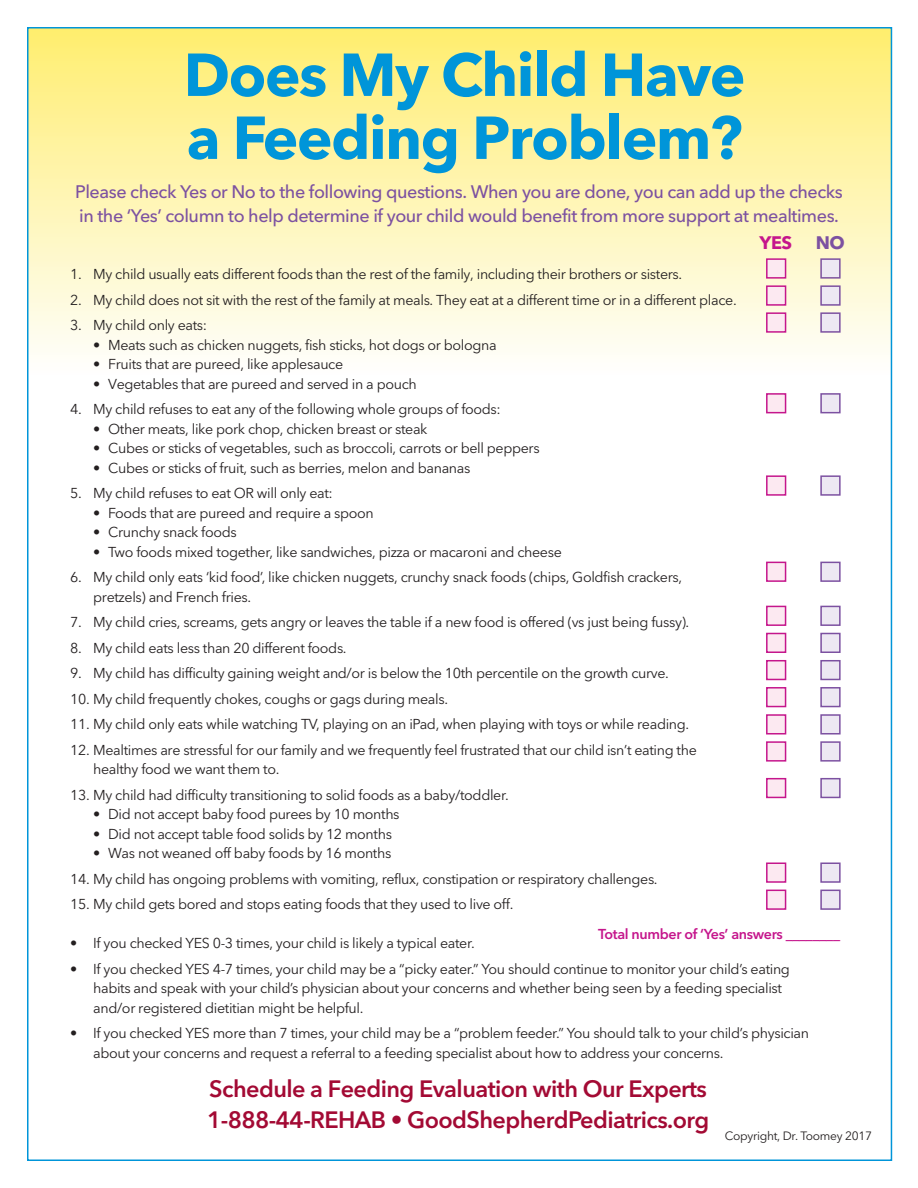
<style>
.page{position:relative;width:918px;height:1188px;background:#fff}
.page>*{position:absolute;margin:0;border:0;box-sizing:border-box;transform-origin:0 0}
.t1{font:700 59.85px/63px "Avenir Next";letter-spacing:-.025em;color:#0095d9}
.t2{font:600 23.4px/31.5px "Avenir Next";letter-spacing:-.025em;color:#a30a34}
.t3{font:500 18px/24px "Avenir Next";letter-spacing:-.025em;color:#7c51a1}
.t4{font:700 18px "Avenir Next";color:#c5168c}
.t5{font:700 18px "Avenir Next";color:#7c51a1}
.t6{font:14.25px/19.5px "Avenir Next";letter-spacing:-.025em;color:#231f20}
.t7{font:600 14.25px "Avenir Next";letter-spacing:-.025em;color:#c5168c}
.t8{font:12px "Avenir Next";letter-spacing:-.025em;color:#231f20}
</style>
<div class="page">
<div style="left:768px;top:260px;width:17px;height:17px;background:#fce9f1"></div>
<div style="left:766px;top:258px;width:20px;height:21px;border:2px solid #c5168c"></div>
<div style="left:822px;top:260px;width:17px;height:17px;background:#ede8f3"></div>
<div style="left:820px;top:258px;width:21px;height:21px;border:2px solid #7c51a1"></div>
<div style="left:768px;top:287px;width:17px;height:17px;background:#fce9f1"></div>
<div style="left:766px;top:285px;width:20px;height:21px;border:2px solid #c5168c"></div>
<div style="left:822px;top:287px;width:17px;height:17px;background:#ede8f3"></div>
<div style="left:820px;top:285px;width:21px;height:21px;border:2px solid #7c51a1"></div>
<div style="left:768px;top:314px;width:17px;height:17px;background:#fce9f1"></div>
<div style="left:766px;top:312px;width:20px;height:21px;border:2px solid #c5168c"></div>
<div style="left:822px;top:314px;width:17px;height:17px;background:#ede8f3"></div>
<div style="left:820px;top:312px;width:21px;height:21px;border:2px solid #7c51a1"></div>
<div style="left:768px;top:864px;width:17px;height:17px;background:#fce9f1"></div>
<div style="left:766px;top:862px;width:20px;height:21px;border:2px solid #c5168c"></div>
<div style="left:822px;top:864px;width:17px;height:17px;background:#ede8f3"></div>
<div style="left:820px;top:862px;width:21px;height:21px;border:2px solid #7c51a1"></div>
<div style="left:768px;top:891px;width:17px;height:17px;background:#fce9f1"></div>
<div style="left:766px;top:890px;width:20px;height:20px;border:2px solid #c5168c"></div>
<div style="left:822px;top:891px;width:17px;height:17px;background:#ede8f3"></div>
<div style="left:820px;top:890px;width:21px;height:20px;border:2px solid #7c51a1"></div>
<div style="left:768px;top:607px;width:17px;height:17px;background:#fce9f1"></div>
<div style="left:766px;top:606px;width:20px;height:20px;border:2px solid #c5168c"></div>
<div style="left:822px;top:607px;width:17px;height:17px;background:#ede8f3"></div>
<div style="left:820px;top:606px;width:21px;height:20px;border:2px solid #7c51a1"></div>
<div style="left:768px;top:634px;width:17px;height:17px;background:#fce9f1"></div>
<div style="left:766px;top:633px;width:20px;height:20px;border:2px solid #c5168c"></div>
<div style="left:822px;top:634px;width:17px;height:17px;background:#ede8f3"></div>
<div style="left:820px;top:633px;width:21px;height:20px;border:2px solid #7c51a1"></div>
<div style="left:768px;top:661px;width:17px;height:18px;background:#fce9f1"></div>
<div style="left:766px;top:660px;width:20px;height:20px;border:2px solid #c5168c"></div>
<div style="left:822px;top:661px;width:17px;height:18px;background:#ede8f3"></div>
<div style="left:820px;top:660px;width:21px;height:20px;border:2px solid #7c51a1"></div>
<div style="left:768px;top:689px;width:17px;height:17px;background:#fce9f1"></div>
<div style="left:766px;top:687px;width:20px;height:20px;border:2px solid #c5168c"></div>
<div style="left:822px;top:689px;width:17px;height:17px;background:#ede8f3"></div>
<div style="left:820px;top:687px;width:21px;height:20px;border:2px solid #7c51a1"></div>
<div style="left:768px;top:716px;width:17px;height:17px;background:#fce9f1"></div>
<div style="left:766px;top:714px;width:20px;height:21px;border:2px solid #c5168c"></div>
<div style="left:822px;top:716px;width:17px;height:17px;background:#ede8f3"></div>
<div style="left:820px;top:714px;width:21px;height:21px;border:2px solid #7c51a1"></div>
<div style="left:768px;top:743px;width:17px;height:17px;background:#fce9f1"></div>
<div style="left:766px;top:741px;width:20px;height:21px;border:2px solid #c5168c"></div>
<div style="left:822px;top:743px;width:17px;height:17px;background:#ede8f3"></div>
<div style="left:820px;top:741px;width:21px;height:21px;border:2px solid #7c51a1"></div>
<div style="left:768px;top:395px;width:17px;height:17px;background:#fce9f1"></div>
<div style="left:766px;top:393px;width:20px;height:20px;border:2px solid #c5168c"></div>
<div style="left:822px;top:395px;width:17px;height:17px;background:#ede8f3"></div>
<div style="left:820px;top:393px;width:21px;height:20px;border:2px solid #7c51a1"></div>
<div style="left:768px;top:477px;width:17px;height:17px;background:#fce9f1"></div>
<div style="left:766px;top:475px;width:20px;height:21px;border:2px solid #c5168c"></div>
<div style="left:822px;top:477px;width:17px;height:17px;background:#ede8f3"></div>
<div style="left:820px;top:475px;width:21px;height:21px;border:2px solid #7c51a1"></div>
<div style="left:768px;top:779px;width:17px;height:18px;background:#fce9f1"></div>
<div style="left:766px;top:778px;width:20px;height:20px;border:2px solid #c5168c"></div>
<div style="left:822px;top:779px;width:17px;height:18px;background:#ede8f3"></div>
<div style="left:820px;top:778px;width:21px;height:20px;border:2px solid #7c51a1"></div>
<div style="left:768px;top:563px;width:17px;height:17px;background:#fce9f1"></div>
<div style="left:766px;top:562px;width:20px;height:20px;border:2px solid #c5168c"></div>
<div style="left:822px;top:563px;width:17px;height:17px;background:#ede8f3"></div>
<div style="left:820px;top:562px;width:21px;height:20px;border:2px solid #7c51a1"></div>
<h1 class="t1" style="left:184px;top:43px;width:563px">Does My Child Have a Feeding Problem?</h1>
<p class="t3" style="left:75px;top:180px;width:769px">Please check Yes or No to the following questions. When you are done, you can add up the checks in the ‘Yes’ column to help determine if your child would benefit from more support at mealtimes.</p>
<p class="t4" style="left:760px;top:232px;width:34px">YES</p>
<p class="t5" style="left:816px;top:232px;width:31px">NO</p>
<p class="t6" style="left:70px;top:265px;width:613px">1. My child usually eats different foods than the rest of the family, including their brothers or sisters.</p>
<p class="t6" style="left:70px;top:290px;width:668px">2. My child does not sit with the rest of the family at meals. They eat at a different time or in a different place.</p>
<p class="t6" style="left:70px;top:316px;width:138px">3. My child only eats:</p>
<p class="t6" style="left:93px;top:335px;width:405px">• Meats such as chicken nuggets, fish sticks, hot dogs or bologna</p>
<p class="t6" style="left:93px;top:355px;width:251px">• Fruits that are pureed, like applesauce</p>
<p class="t6" style="left:93px;top:374px;width:325px">• Vegetables that are pureed and served in a pouch</p>
<p class="t6" style="left:70px;top:400px;width:432px">4. My child refuses to eat any of the following whole groups of foods:</p>
<p class="t6" style="left:93px;top:419px;width:336px">• Other meats, like pork chop, chicken breast or steak</p>
<p class="t6" style="left:93px;top:439px;width:448px">• Cubes or sticks of vegetables, such as broccoli, carrots or bell peppers</p>
<p class="t6" style="left:93px;top:458px;width:379px">• Cubes or sticks of fruit, such as berries, melon and bananas</p>
<p class="t6" style="left:70px;top:484px;width:264px">5. My child refuses to eat OR will only eat:</p>
<p class="t6" style="left:93px;top:503px;width:282px">• Foods that are pureed and require a spoon</p>
<p class="t6" style="left:93px;top:523px;width:145px">• Crunchy snack foods</p>
<p class="t6" style="left:93px;top:542px;width:470px">• Two foods mixed together, like sandwiches, pizza or macaroni and cheese</p>
<p class="t6" style="left:93px;top:568px;width:590px;text-indent:-23px">6. My child only eats ‘kid food’, like chicken nuggets, crunchy snack foods (chips, Goldfish crackers, pretzels) and French fries.</p>
<p class="t6" style="left:70px;top:613px;width:621px">7. My child cries, screams, gets angry or leaves the table if a new food is offered (vs just being fussy).</p>
<p class="t6" style="left:70px;top:638px;width:278px">8. My child eats less than 20 different foods.</p>
<p class="t6" style="left:70px;top:664px;width:600px">9. My child has difficulty gaining weight and/or is below the 10th percentile on the growth curve.</p>
<p class="t6" style="left:70px;top:689px;width:379px">10. My child frequently chokes, coughs or gags during meals.</p>
<p class="t6" style="left:70px;top:715px;width:620px">11. My child only eats while watching TV, playing on an iPad, when playing with toys or while reading.</p>
<p class="t6" style="left:93px;top:740px;width:605px;text-indent:-23px">12. Mealtimes are stressful for our family and we frequently feel frustrated that our child isn’t eating the healthy food we want them to.</p>
<p class="t6" style="left:70px;top:785px;width:440px">13. My child had difficulty transitioning to solid foods as a baby/toddler.</p>
<p class="t6" style="left:93px;top:805px;width:308px">• Did not accept baby food purees by 10 months</p>
<p class="t6" style="left:93px;top:824px;width:300px">• Did not accept table food solids by 12 months</p>
<p class="t6" style="left:93px;top:844px;width:300px">• Was not weaned off baby foods by 16 months</p>
<p class="t6" style="left:70px;top:869px;width:589px">14. My child has ongoing problems with vomiting, reflux, constipation or respiratory challenges.</p>
<p class="t6" style="left:70px;top:895px;width:445px">15. My child gets bored and stops eating foods that they used to live off.</p>
<p class="t6" style="left:70px;top:934px;width:406px">• If you checked YES 0-3 times, your child is likely a typical eater.</p>
<p class="t6" style="left:93px;top:959px;width:698px;text-indent:-23px">• If you checked YES 4-7 times, your child may be a “picky eater.” You should continue to monitor your child’s eating habits and speak with your child’s physician about your concerns and whether being seen by a feeding specialist and/or registered dietitian might be helpful.</p>
<p class="t6" style="left:93px;top:1024px;width:717px;text-indent:-23px">• If you checked YES more than 7 times, your child may be a “problem feeder.” You should talk to your child’s physician about your concerns and request a referral to a feeding specialist about how to address your concerns.</p>
<p class="t7" style="left:598px;top:925px;width:243px">Total number of ‘Yes’ answers ________</p>
<h2 class="t2" style="left:207px;top:1073px;width:504px">Schedule a Feeding Evaluation with Our Experts<br>1-888-44-REHAB • GoodShepherdPediatrics.org</h2>
<p class="t8" style="left:725px;top:1129px;width:149px">Copyright, Dr. Toomey 2017</p>
</div>
